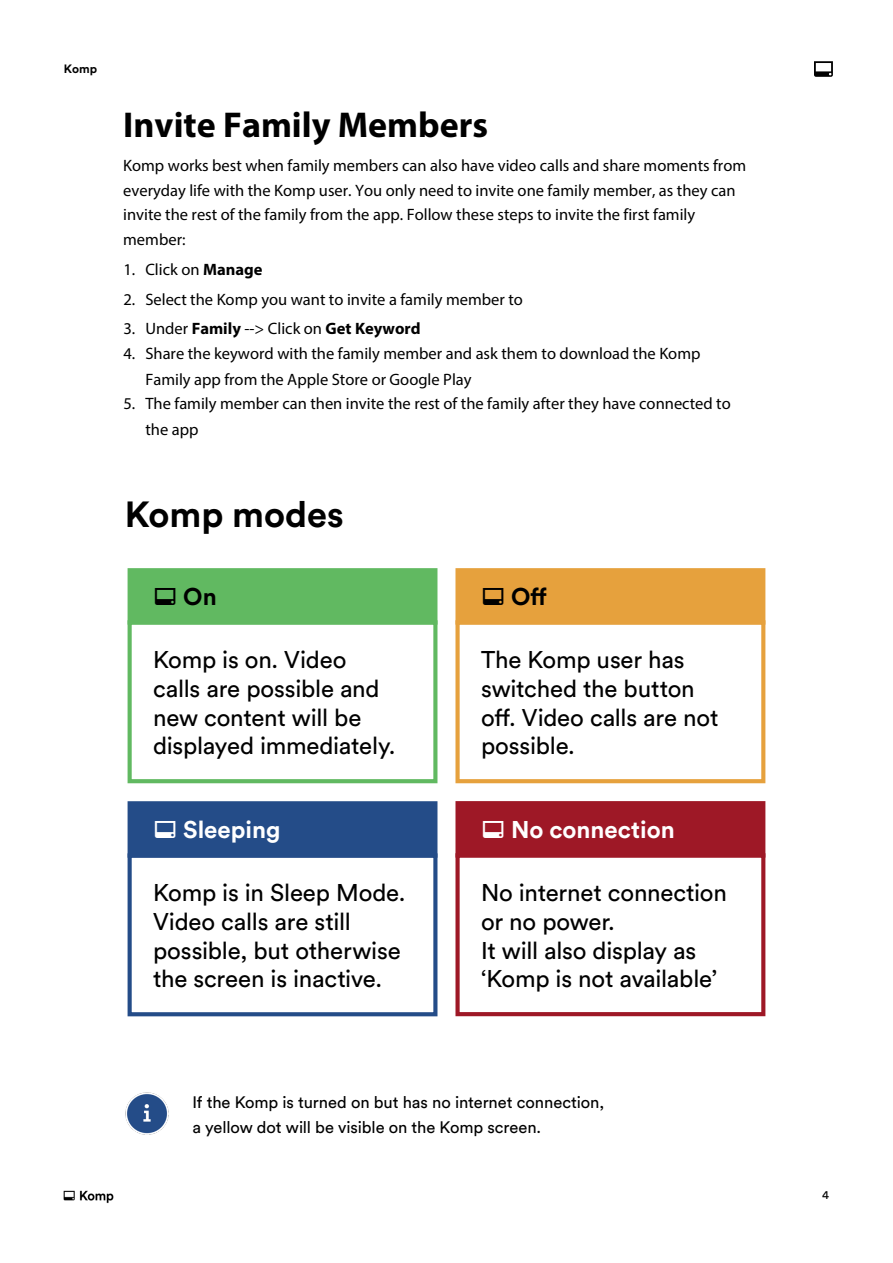
<style>
.page{position:relative;width:893px;height:1263px;background:#fff}
.page>*{position:absolute;margin:0;border:0;box-sizing:border-box;transform-origin:0 0}
.t1{font:700 36px "Myriad Pro";color:#000}
.t2{font:700 36px "Circular Std";color:#000}
.t3{font:24px/28.8px "Circular Std";letter-spacing:-.01em;color:#000}
.t4{font:700 24px "Circular Pro No Isolation";color:#000}
.t5{font:700 24px "Circular Std";color:#fff}
.t6{font:700 24px "Circular Pro No Isolation";color:#fff}
.t7{font:16.5px/24.8px "Myriad Pro";color:#000}
.t8{font:16.5px/24.8px "Circular Std";letter-spacing:-.005em;color:#000}
.t9{font:700 12px "Circular Std";color:#000}
.t10{font:12px "Circular Std";color:#000}
.s1{font-weight:700}
.s2{font-family:"Circular Std"}
.s3{font-family:"Circular Pro No Isolation"}
</style>
<div class="page">
<svg style="left:127px;top:627px;width:311px;height:157px"></svg>
<svg style="left:127px;top:860px;width:311px;height:157px"></svg>
<svg style="left:455px;top:860px;width:311px;height:157px"></svg>
<svg style="left:127px;top:568px;width:311px;height:59px;background:#67bb67"></svg>
<svg style="left:127px;top:801px;width:311px;height:59px;background:#2d538d"></svg>
<svg style="left:455px;top:801px;width:311px;height:59px;background:#a2212f"></svg>
<img style="left:125px;top:1092px;width:44px;height:43px">
<svg style="left:455px;top:627px;width:311px;height:157px"></svg>
<svg style="left:455px;top:568px;width:311px;height:59px;background:#e7a445"></svg>
<img style="left:63px;top:1190px;width:51px;height:14px">
<img style="left:814px;top:61px;width:18px;height:16px">
<p class="t9" style="left:64px;top:61px;width:35px">Komp</p>
<h1 class="t1" style="left:123px;top:102px;width:366px">Invite Family Members</h1>
<p class="t7" style="left:123px;top:153px;width:624px">Komp works best when family members can also have video calls and share moments from everyday life with the Komp user. You only need to invite one family member, as they can invite the rest of the family from the app. Follow these steps to invite the first family member:</p>
<p class="t7" style="left:123px;top:257px;width:141px">1. Click on <span class="s1">Manage</span></p>
<p class="t7" style="left:123px;top:286px;width:401px">2. Select the Komp you want to invite a family member to</p>
<p class="t7" style="left:123px;top:315px;width:299px">3. Under <span class="s1">Family</span> --&gt; Click on <span class="s1">Get Keyword</span></p>
<p class="t7" style="left:145px;top:340px;width:557px;line-height:25.5px;text-indent:-22px">4. Share the keyword with the family member and ask them to download the Komp<br>Family app from the Apple Store or Google Play</p>
<p class="t7" style="left:145px;top:391px;width:587px;line-height:25.5px;text-indent:-22px">5. The family member can then invite the rest of the family after they have connected to the app</p>
<h1 class="t2" style="left:125px;top:491px;width:220px">Komp modes</h1>
<h2 class="t4" style="left:153px;top:580px;width:65px">KOMPICON <span class="s2">On</span></h2>
<h2 class="t3" style="left:153px;top:645px;width:244px">Komp is on. Video calls are possible and new content will be displayed immediately.</h2>
<h2 class="t4" style="left:481px;top:580px;width:67px">KOMPICON <span class="s2">Off</span></h2>
<h2 class="t3" style="left:481px;top:645px;width:239px">The Komp user has switched the button off. Video calls are not possible.</h2>
<h2 class="t6" style="left:153px;top:813px;width:129px">KOMPICON <span class="s2">Sleeping</span></h2>
<h2 class="t5" style="left:481px;top:814px;width:195px"><span class="s3">KOMPICON</span> No connection</h2>
<h2 class="t3" style="left:153px;top:878px;width:254px">Komp is in Sleep Mode.<br>Video calls are still possible, but otherwise the screen is inactive.</h2>
<h2 class="t3" style="left:481px;top:878px;width:247px">No internet connection or no power.<br>It will also display as ‘Komp is not available’</h2>
<p class="t8" style="left:192px;top:1089px;width:413px">If the Komp is turned on but has no internet connection, a yellow dot will be visible on the Komp screen.</p>
<p class="t10" style="left:822px;top:1188px;width:8px">4</p>
</div>
